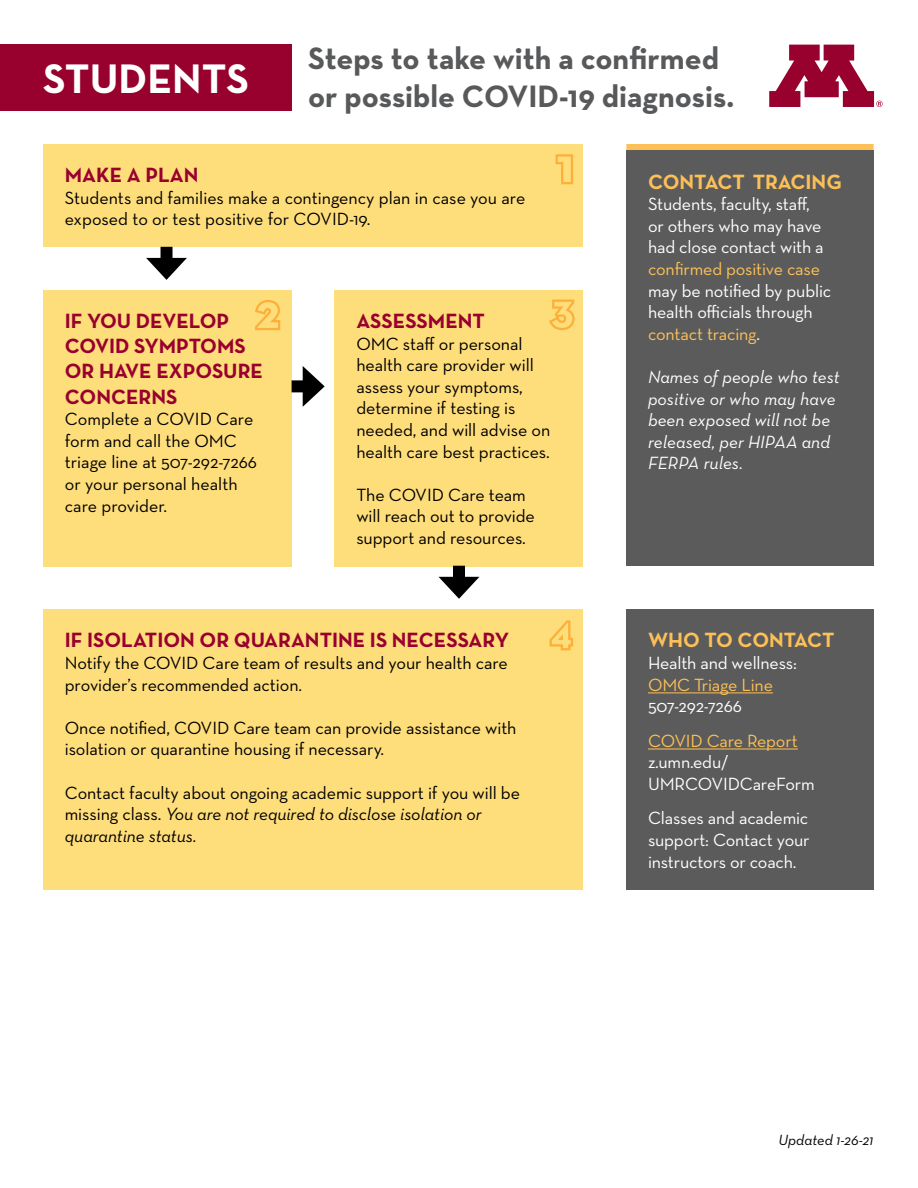
<style>
.page{position:relative;width:918px;height:1188px;background:#fff}
.page>*{position:absolute;margin:0;border:0;box-sizing:border-box;transform-origin:0 0}
.t1{font:700 42px "Neutraface Text";color:#fff}
.t2{font:700 31.5px/37.8px "Neutraface Text";color:#58595b}
.t3{font:700 21px/25.2px "Neutraface Text";color:#98002e}
.t4{font:700 21px "Neutraface Text";color:#fdc057}
.t5{font:18px/21.6px "Neutraface Text";letter-spacing:-.005em;color:#000}
.t6{font:18px/21.6px "Neutraface Text";letter-spacing:-.01em;color:#fff}
.t7{font:italic 18px/21.6px "Neutraface Text";color:#fff}
.t8{font:18px "Neutraface Text";letter-spacing:-.01em;color:#fdc057}
.t9{font:italic 15px "Neutraface Text";color:#000}
.s1{font-style:italic}
.s2{color:#fdc057}
</style>
<div class="page">
<div style="left:1px;top:44px;width:291px;height:67px;background:#98002e"></div>
<div style="left:43px;top:290px;width:249px;height:276px;background:#fedd7b"></div>
<div style="left:335px;top:290px;width:248px;height:276px;background:#fedd7b"></div>
<div style="left:43px;top:144px;width:540px;height:103px;background:#fedd7b"></div>
<div style="left:43px;top:609px;width:540px;height:281px;background:#fedd7b"></div>
<div style="left:626px;top:151px;width:248px;height:415px;background:#5b5b5b"></div>
<div style="left:626px;top:609px;width:248px;height:281px;background:#5b5b5b"></div>
<hr style="left:648px;top:693px;width:125px;height:1px;background:#fdc057">
<hr style="left:648px;top:749px;width:150px;height:1px;background:#fdc057">
<div style="left:161px;top:247px;width:12px;height:20px;background:#000"></div>
<svg style="left:146px;top:258px;width:41px;height:22px"></svg>
<div style="left:453px;top:566px;width:12px;height:19px;background:#000"></div>
<svg style="left:439px;top:577px;width:40px;height:22px"></svg>
<div style="left:292px;top:380px;width:19px;height:12px;background:#000"></div>
<svg style="left:303px;top:366px;width:22px;height:41px"></svg>
<div style="left:626px;top:144px;width:248px;height:6px;background:#fdc057"></div>
<svg style="left:769px;top:45px;width:114px;height:62px"></svg>
<svg style="left:255px;top:300px;width:26px;height:30px"></svg>
<svg style="left:555px;top:154px;width:18px;height:31px"></svg>
<svg style="left:549px;top:299px;width:26px;height:31px"></svg>
<svg style="left:549px;top:620px;width:24px;height:31px"></svg>
<h1 class="t1" style="left:43px;top:51px;width:207px">STUDENTS</h1>
<h2 class="t2" style="left:308px;top:39px;width:428px">Steps to take with a confirmed or possible COVID-19 diagnosis.</h2>
<p class="t3" style="left:65px;top:162px;width:135px">MAKE A PLAN</p>
<p class="t5" style="left:65px;top:186px;width:462px">Students and families make a contingency plan in case you are exposed to or test positive for COVID-19.</p>
<p class="t3" style="left:65px;top:308px;width:200px">IF YOU DEVELOP<br>COVID SYMPTOMS<br>OR HAVE EXPOSURE<br>CONCERNS</p>
<p class="t5" style="left:65px;top:408px;width:194px">Complete a COVID Care form and call the OMC triage line at 507-292-7266 or your personal health care provider.</p>
<p class="t3" style="left:356px;top:308px;width:130px">ASSESSMENT</p>
<p class="t5" style="left:356px;top:332px;width:195px">OMC staff or personal health care provider will assess your symptoms, determine if testing is needed, and will advise on health care best practices.</p>
<p class="t5" style="left:356px;top:484px;width:180px">The COVID Care team will reach out to provide support and resources.</p>
<p class="t3" style="left:65px;top:627px;width:446px">IF ISOLATION OR QUARANTINE IS NECESSARY</p>
<p class="t5" style="left:65px;top:652px;width:445px">Notify the COVID Care team of results and your health care provider’s recommended action.</p>
<p class="t5" style="left:65px;top:717px;width:453px">Once notified, COVID Care team can provide assistance with isolation or quarantine housing if necessary.</p>
<p class="t5" style="left:65px;top:781px;width:457px">Contact faculty about ongoing academic support if you will be missing class. <span class="s1">You are not required to disclose isolation or quarantine status.</span></p>
<p class="t4" style="left:648px;top:168px;width:195px">CONTACT TRACING</p>
<p class="t6" style="left:648px;top:193px;width:177px">Students, faculty, staff, or others who may have had close contact with a</p>
<p class="t8" style="left:648px;top:258px;width:174px">confirmed positive case</p>
<p class="t6" style="left:648px;top:280px;width:185px">may be notified by public health officials through <span class="s2">contact tracing</span>.</p>
<p class="t7" style="left:648px;top:366px;width:193px">Names of people who test positive or who may have been exposed will not be released, per HIPAA and<br>FERPA rules.</p>
<p class="t4" style="left:648px;top:627px;width:188px">WHO TO CONTACT</p>
<p class="t6" style="left:648px;top:652px;width:150px">Health and wellness:</p>
<p class="t8" style="left:648px;top:673px;width:126px">OMC Triage Line</p>
<p class="t6" style="left:648px;top:695px;width:95px">507-292-7266</p>
<p class="t8" style="left:648px;top:729px;width:151px">COVID Care Report</p>
<p class="t6" style="left:648px;top:751px;width:168px">z.umn.edu/<br>UMRCOVIDCareForm</p>
<p class="t6" style="left:648px;top:807px;width:163px;text-align:justify">Classes and academic support: Contact your instructors or coach.</p>
<p class="t9" style="left:779px;top:1130px;width:96px">Updated 1-26-21</p>
</div>
